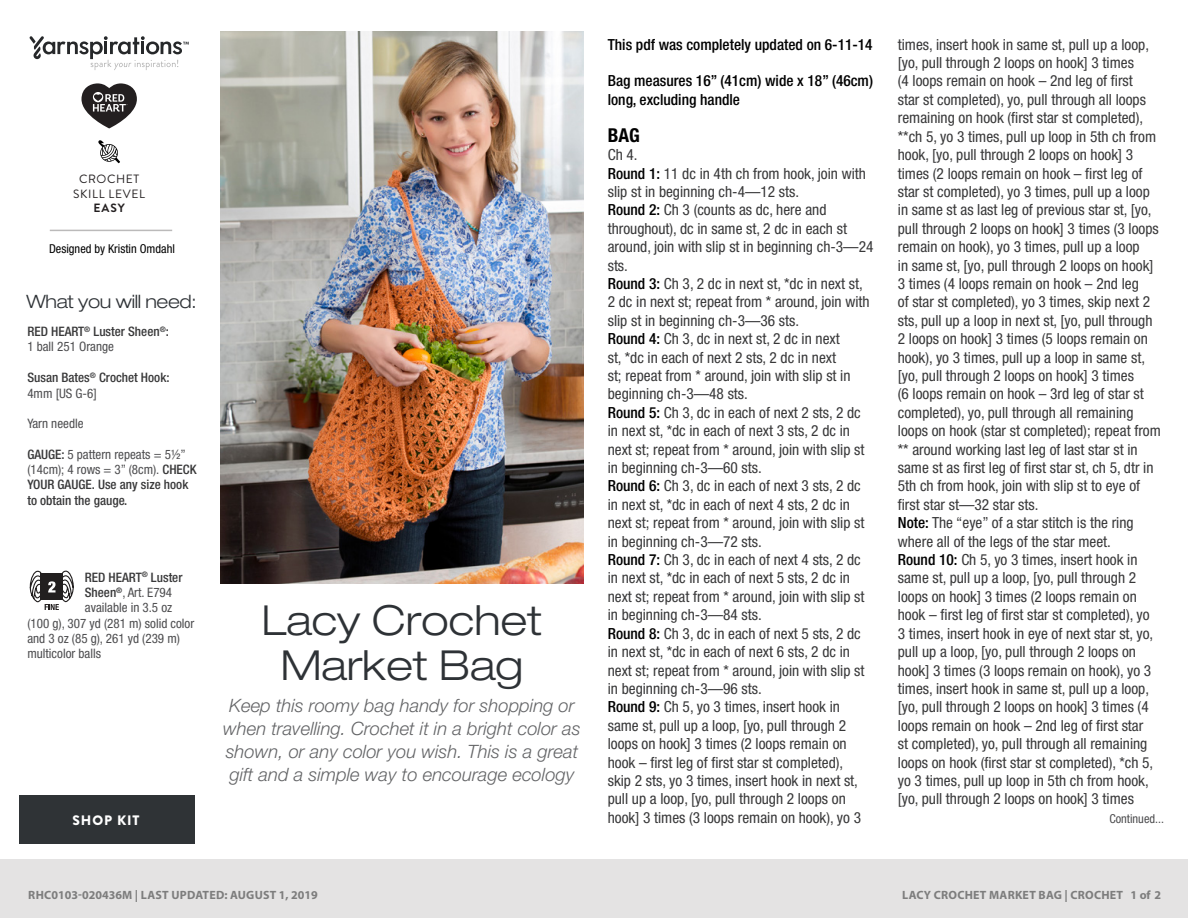
<style>
.page{position:relative;width:1188px;height:918px;background:#fff}
.page>*{position:absolute;margin:0;border:0;box-sizing:border-box;transform-origin:0 0}
.t1{font:300 expanded 41.4px/44.5px "Helvetica Neue LT Std";color:#2e3236;text-align:center}
.t2{font:700 condensed 19.2px "Helvetica Neue LT Std";color:#000}
.t3{font:italic 300 18.45px/23px "Helvetica Neue LT Std";color:#636466;text-align:center}
.t4{font:300 expanded 18.45px "Helvetica Neue LT Std";letter-spacing:-.02em;color:#2e3236}
.t5{font:condensed 15.3px/18.5px "Helvetica Neue LT Std";color:#383839}
.t6{font:500 condensed 15.3px/18.5px "Helvetica Neue LT Std";color:#000}
.t7{font:900 13.65px "Brandon Grotesque";letter-spacing:.065em;color:#fff}
.t8{font:500 condensed 13.05px/15.3px "Helvetica Neue LT Std";color:#383839}
.t9{font:condensed 13.05px "Helvetica Neue LT Std";color:#4d4d4f}
.t10{font:condensed 12.3px "Helvetica Neue LT Std";color:#000}
.t11{font:condensed 12.3px "Helvetica Neue LT Std";color:#4d4d4f}
.t12{font:700 12px "Myriad Pro";letter-spacing:.02em;color:#7d7d7d}
.Skill_Level{font:12px "Brandon Grotesque";letter-spacing:.05em;color:#231f20}
.Skill_Level-2{font:700 12px "Brandon Grotesque";color:#231f20}
.t13{font:9.9px "Helvetica LT Std";letter-spacing:.02em;color:#000}
.s1{font-weight:400;color:#4d4d4f}
.s2{font-weight:500;color:#383839}
.s3{font-weight:500;color:#000}
</style>
<div class="page">
<img style="left:221px;top:31px;width:362px;height:552px">
<svg style="left:29px;top:570px;width:45px;height:40px"></svg>
<div style="left:0;top:860px;width:1188px;height:58px;background:#e4e3e3"></div>
<svg style="left:98px;top:140px;width:22px;height:23px"></svg>
<svg style="left:30px;top:36px;width:159px;height:34px"></svg>
<svg style="left:81px;top:83px;width:56px;height:45px"></svg>
<hr style="left:50px;top:230px;width:122px;height:1px;background:#bbbaba">
<div style="left:19px;top:795px;width:175px;height:48px;background:#2f3336"></div>
<p class="Skill_Level" style="left:79px;top:171px;width:62px">CROCHET</p>
<p class="Skill_Level" style="left:73px;top:185px;width:73px">SKILL LEVEL</p>
<p class="Skill_Level-2" style="left:94px;top:200px;width:33px">EASY</p>
<p class="t10" style="left:49px;top:242px;width:127px">Designed by Kristin Omdahl</p>
<p class="t4" style="left:27px;top:290px;width:171px">What you will need:</p>
<p class="t8" style="left:27px;top:324px;width:143px">RED HEART<sup>®</sup> Luster Sheen<sup>®</sup>:<br><span class="s1">1 ball 251 Orange</span></p>
<p class="t8" style="left:27px;top:370px;width:144px">Susan Bates<sup>®</sup> Crochet Hook:<br><span class="s1">4mm [US G-6]</span></p>
<p class="t9" style="left:27px;top:416px;width:58px">Yarn needle</p>
<p class="t8" style="left:27px;top:446px;width:171px">GAUGE: <span class="s1">5 pattern repeats = 5½” (14cm); 4 rows = 3” (8cm).</span> CHECK<br>YOUR GAUGE. Use any size hook to obtain the gauge.</p>
<p class="t8" style="left:85px;top:569px;width:99px">RED HEART<sup>®</sup> Luster</p>
<p class="t9" style="left:85px;top:585px;width:89px"><span class="s2">Sheen</span><sup>®</sup>, Art. E794</p>
<p class="t9" style="left:85px;top:600px;width:89px">available in 3.5 oz</p>
<p class="t9" style="left:27px;top:615px;width:168px">(100 g), 307 yd (281 m) solid color</p>
<p class="t9" style="left:27px;top:631px;width:154px">and 3 oz (85 g), 261 yd (239 m)</p>
<p class="t9" style="left:27px;top:646px;width:75px">multicolor balls</p>
<p class="t7" style="left:72px;top:810px;width:69px">SHOP KIT</p>
<p class="t1" style="left:262px;top:598px;width:282px">Lacy Crochet<br>Market Bag</p>
<p class="t3" style="left:223px;top:694px;width:359px">Keep this roomy bag handy for shopping or when travelling. Crochet it in a bright color as shown, or any color you wish. This is a great gift and a simple way to encourage ecology</p>
<p class="t12" style="left:28px;top:887px;width:291px">RHC0103-020436M | LAST UPDATED: AUGUST 1, 2019</p>
<p class="t13" style="left:27px;top:895px;width:98px">©2013 Coats &amp; Clark</p>
<p class="t6" style="left:608px;top:35px;width:266px">This pdf was completely updated on 6-11-14</p>
<p class="t6" style="left:608px;top:72px;width:267px">Bag measures 16” (41cm) wide x 18” (46cm) long, excluding handle</p>
<p class="t2" style="left:608px;top:123px;width:34px">BAG</p>
<p class="t5" style="left:608px;top:145px;width:267px">Ch 4.<br><span class="s3">Round 1:</span> 11 dc in 4th ch from hook, join with slip st in beginning ch-4—12 sts.<br><span class="s3">Round 2:</span> Ch 3 (counts as dc, here and throughout), dc in same st, 2 dc in each st around, join with slip st in beginning ch-3—24 sts.<br><span class="s3">Round 3:</span> Ch 3, 2 dc in next st, *dc in next st, 2 dc in next st; repeat from * around, join with slip st in beginning ch-3—36 sts.<br><span class="s3">Round 4:</span> Ch 3, dc in next st, 2 dc in next<br>st, *dc in each of next 2 sts, 2 dc in next<br>st; repeat from * around, join with slip st in beginning ch-3—48 sts.<br><span class="s3">Round 5:</span> Ch 3, dc in each of next 2 sts, 2 dc in next st, *dc in each of next 3 sts, 2 dc in next st; repeat from * around, join with slip st in beginning ch-3—60 sts.<br><span class="s3">Round 6:</span> Ch 3, dc in each of next 3 sts, 2 dc in next st, *dc in each of next 4 sts, 2 dc in next st; repeat from * around, join with slip st in beginning ch-3—72 sts.<br><span class="s3">Round 7:</span> Ch 3, dc in each of next 4 sts, 2 dc in next st, *dc in each of next 5 sts, 2 dc in next st; repeat from * around, join with slip st in beginning ch-3—84 sts.<br><span class="s3">Round 8:</span> Ch 3, dc in each of next 5 sts, 2 dc in next st, *dc in each of next 6 sts, 2 dc in next st; repeat from * around, join with slip st in beginning ch-3—96 sts.<br><span class="s3">Round 9:</span> Ch 5, yo 3 times, insert hook in same st, pull up a loop, [yo, pull through 2 loops on hook] 3 times (2 loops remain on hook – first leg of first star st completed),<br>skip 2 sts, yo 3 times, insert hook in next st, pull up a loop, [yo, pull through 2 loops on hook] 3 times (3 loops remain on hook), yo 3</p>
<p class="t5" style="left:898px;top:35px;width:265px">times, insert hook in same st, pull up a loop, [yo, pull through 2 loops on hook] 3 times<br>(4 loops remain on hook – 2nd leg of first<br>star st completed), yo, pull through all loops remaining on hook (first star st completed), **ch 5, yo 3 times, pull up loop in 5th ch from hook, [yo, pull through 2 loops on hook] 3 times (2 loops remain on hook – first leg of star st completed), yo 3 times, pull up a loop in same st as last leg of previous star st, [yo, pull through 2 loops on hook] 3 times (3 loops remain on hook), yo 3 times, pull up a loop<br>in same st, [yo, pull through 2 loops on hook] 3 times (4 loops remain on hook – 2nd leg<br>of star st completed), yo 3 times, skip next 2 sts, pull up a loop in next st, [yo, pull through 2 loops on hook] 3 times (5 loops remain on hook), yo 3 times, pull up a loop in same st, [yo, pull through 2 loops on hook] 3 times<br>(6 loops remain on hook – 3rd leg of star st completed), yo, pull through all remaining loops on hook (star st completed); repeat from ** around working last leg of last star st in same st as first leg of first star st, ch 5, dtr in 5th ch from hook, join with slip st to eye of first star st—32 star sts.<br><span class="s3">Note:</span> The “eye” of a star stitch is the ring where all of the legs of the star meet.<br><span class="s3">Round 10:</span> Ch 5, yo 3 times, insert hook in same st, pull up a loop, [yo, pull through 2 loops on hook] 3 times (2 loops remain on hook – first leg of first star st completed), yo<br>3 times, insert hook in eye of next star st, yo, pull up a loop, [yo, pull through 2 loops on hook] 3 times (3 loops remain on hook), yo 3 times, insert hook in same st, pull up a loop, [yo, pull through 2 loops on hook] 3 times (4 loops remain on hook – 2nd leg of first star<br>st completed), yo, pull through all remaining loops on hook (first star st completed), *ch 5, yo 3 times, pull up loop in 5th ch from hook, [yo, pull through 2 loops on hook] 3 times</p>
<p class="t11" style="left:1109px;top:811px;width:56px">Continued...</p>
<p class="t12" style="left:902px;top:887px;width:260px">LACY CROCHET MARKET BAG | CROCHET 1 of 2</p>
</div>
